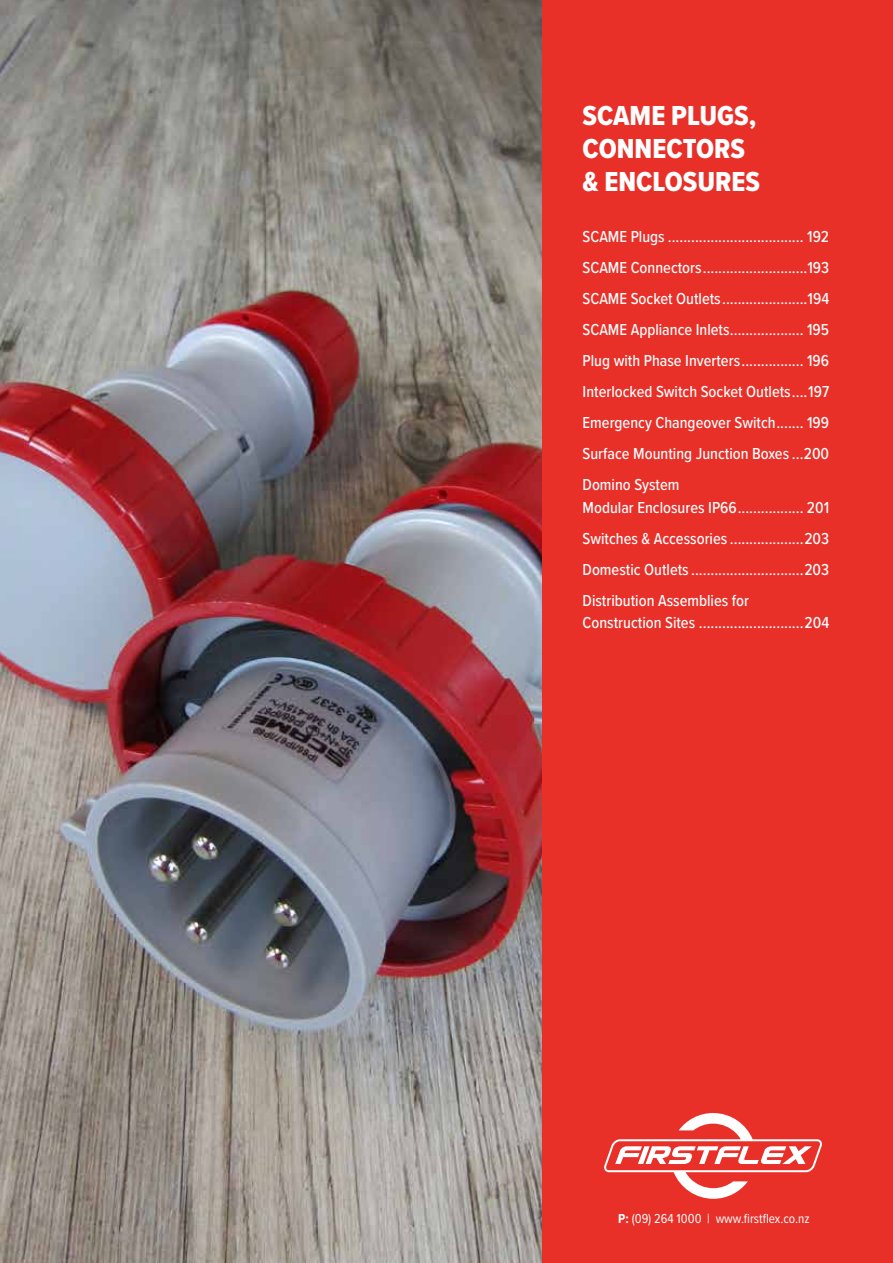
<style>
.page{position:relative;width:893px;height:1263px;background:#fff}
.page>*{position:absolute;margin:0;border:0;box-sizing:border-box;transform-origin:0 0}
.t1{font:28.5px/33px "Proxima Nova Cond Extrabld";color:#fff}
.t2{font:500 16.5px/31px "Proxima Nova Cond";color:#fff;text-align:justify}
.t3{font:13.5px "Proxima Nova Cond";color:#fff}
.s1{font-weight:700}
</style>
<div class="page">
<img style="left:0;top:0;width:542px;height:1263px">
<div style="left:542px;top:0;width:351px;height:1263px;background:#e83029"></div>
<svg style="left:604px;top:1113px;width:218px;height:86px"></svg>
<h1 class="t1" style="left:583px;top:98px;width:179px">SCAME PLUGS,<br>CONNECTORS &amp; ENCLOSURES</h1>
<p class="t2" style="left:583px;top:221px;width:248px">SCAME Plugs ................................... 192<br>SCAME Connectors...........................193<br>SCAME Socket Outlets......................194<br>SCAME Appliance Inlets................... 195<br>Plug with Phase Inverters................ 196<br>Interlocked Switch Socket Outlets....197<br>Emergency Changeover Switch....... 199<br>Surface Mounting Junction Boxes ...200<br>Domino System</p>
<p class="t2" style="left:583px;top:491px;width:248px">Modular Enclosures IP66................. 201<br>Switches &amp; Accessories ...................203<br>Domestic Outlets.............................203<br>Distribution Assemblies for</p>
<p class="t2" style="left:583px;top:607px;width:248px">Construction Sites ...........................204</p>
<p class="t3" style="left:618px;top:1209px;width:193px"><span class="s1">P:</span> (09) 264 1000 | www.firstflex.co.nz</p>
</div>
